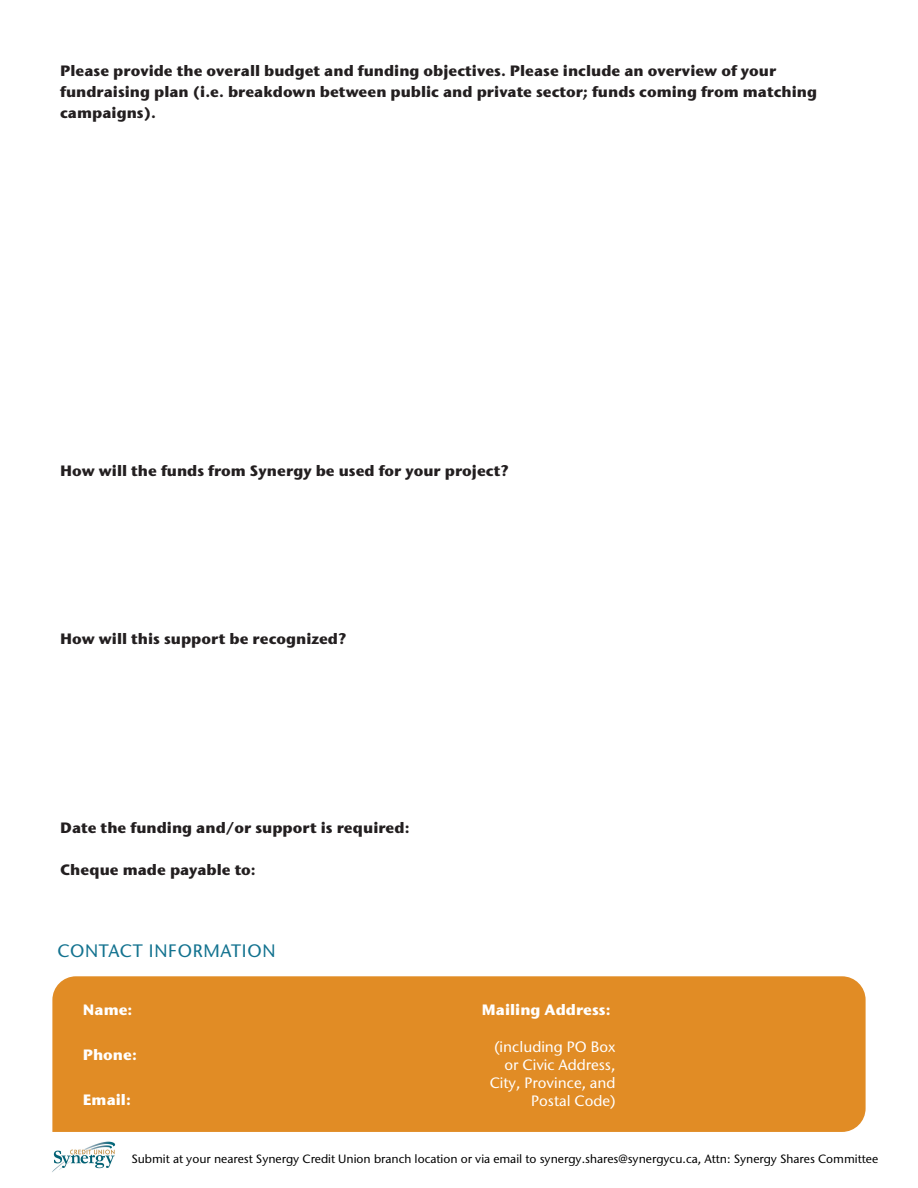
<style>
.page{position:relative;width:918px;height:1188px;background:#fff}
.page>*{position:absolute;margin:0;border:0;box-sizing:border-box;transform-origin:0 0}
.t1{font:500 18px "Stone Sans ITC Std";letter-spacing:.04em;color:#12728f}
.t2{font:700 15px/21px "Stone Sans ITC Std";color:#231f20}
.t3{font:500 15px/18px "Stone Sans ITC Std";color:#fff;text-align:right}
.t4{font:700 15px "Stone Sans ITC Std";color:#fff}
.t5{font:500 12px "Stone Sans ITC Std";color:#000}
</style>
<div class="page">
<div style="left:52px;top:976px;width:814px;height:156px;background:#e18c25"></div>
<img style="left:52px;top:1141px;width:64px;height:31px">
<p class="t2" style="left:60px;top:60px;width:759px">Please provide the overall budget and funding objectives. Please include an overview of your fundraising plan (i.e. breakdown between public and private sector; funds coming from matching campaigns).</p>
<p class="t2" style="left:60px;top:460px;width:450px">How will the funds from Synergy be used for your project?</p>
<p class="t2" style="left:60px;top:628px;width:288px">How will this support be recognized?</p>
<p class="t2" style="left:60px;top:817px;width:351px">Date the funding and/or support is required:</p>
<p class="t2" style="left:60px;top:859px;width:197px">Cheque made payable to:</p>
<p class="t1" style="left:58px;top:940px;width:220px">CONTACT INFORMATION</p>
<p class="t4" style="left:83px;top:1000px;width:51px">Name:</p>
<p class="t4" style="left:83px;top:1045px;width:56px">Phone:</p>
<p class="t4" style="left:83px;top:1090px;width:50px">Email:</p>
<p class="t4" style="left:482px;top:1000px;width:130px">Mailing Address:</p>
<p class="t3" style="left:490px;top:1037px;width:127px">(including PO Box or Civic Address,<br>City, Province, and<br>Postal Code)</p>
<p class="t5" style="left:131px;top:1152px;width:748px">Submit at your nearest Synergy Credit Union branch location or via email to synergy.shares@synergycu.ca, Attn: Synergy Shares Committee</p>
</div>
